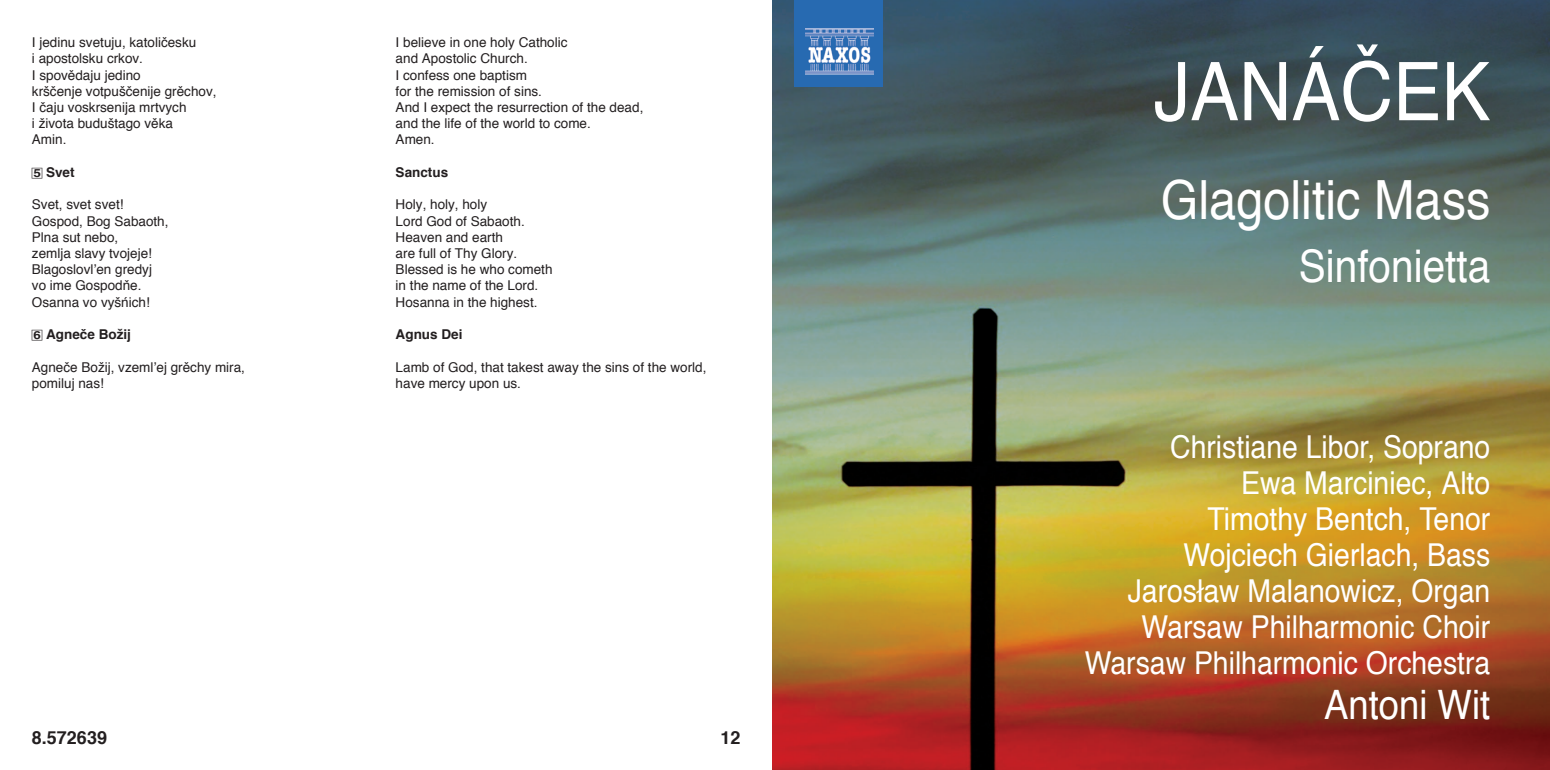
<style>
.page{position:relative;width:1550px;height:770px;background:#fff}
.page>*{position:absolute;margin:0;border:0;box-sizing:border-box;transform-origin:0 0}
.t1{font:81px "Helvetica";color:#fff;scale:.9 1}
.t2{font:54px "Helvetica";color:#fff;scale:.9 1}
.t3{font:45px "Helvetica";color:#fff;scale:.9 1}
.t4{font:40.5px "Helvetica";color:#fff;scale:.9 1}
.t5{font:31.5px/36px "Helvetica";color:#fff;text-align:right;scale:.9 1}
.t6{font:700 18px "Helvetica";color:#231f20}
.t7{font:13.5px/16.2px "Helvetica";color:#231f20}
.t8{font:700 13.5px "Helvetica";color:#231f20}
.s1{font-family:"Numberbox";font-weight:400;font-size:11.25px}
</style>
<div class="page">
<img style="left:772px;top:0;width:777px;height:769px">
<div style="left:794px;top:0;width:88px;height:87px;background:#276ab1"></div>
<img style="left:806px;top:28px;width:67px;height:46px">
<svg style="left:1543px;top:764px;width:7px;height:6px"></svg>
<p class="t7" style="left:32px;top:35px;width:186px">I jedinu svetuju, katoli#esku<br>i apostolsku crkov.<br>I spov$daju jedino<br>krš#enje votpuš#enije gr$chov,<br>I #aju voskrsenija mrtvych<br>i života buduštago v$ka<br>Amin.</p>
<p class="t8" style="left:32px;top:166px;width:44px"><span class="s1">5</span> Svet</p>
<p class="t7" style="left:32px;top:197px;width:138px">Svet, svet svet!<br>Gospod, Bog Sabaoth,<br>Plna sut nebo,<br>zemlja slavy tvojeje!<br>Blagoslovl%en gredyj vo ime Gospod&amp;e.<br>Osanna vo vyš'ich!</p>
<p class="t8" style="left:32px;top:328px;width:100px"><span class="s1">6</span> Agne!e Božij</p>
<p class="t7" style="left:32px;top:359px;width:215px">Agne#e Božij, vzeml%ej gr$chy mira, pomiluj nas!</p>
<p class="t7" style="left:395px;top:35px;width:249px">I believe in one holy Catholic<br>and Apostolic Church.<br>I confess one baptism<br>for the remission of sins.<br>And I expect the resurrection of the dead, and the life of the world to come.<br>Amen.</p>
<p class="t8" style="left:395px;top:166px;width:54px">Sanctus</p>
<p class="t7" style="left:395px;top:197px;width:158px">Holy, holy, holy<br>Lord God of Sabaoth.<br>Heaven and earth<br>are full of Thy Glory.<br>Blessed is he who cometh in the name of the Lord.<br>Hosanna in the highest.</p>
<p class="t8" style="left:395px;top:328px;width:68px">Agnus Dei</p>
<p class="t7" style="left:395px;top:359px;width:312px">Lamb of God, that takest away the sins of the world, have mercy upon us.</p>
<h3 class="t6" style="left:32px;top:729px;width:77px">8.572639</h3>
<h3 class="t6" style="left:720px;top:729px;width:22px">12</h3>
<h1 class="t1" style="left:1153px;top:58px;width:375px">JANÁ!EK</h1>
<h2 class="t2" style="left:1160px;top:178px;width:368px">Glagolitic Mass</h2>
<h3 class="t3" style="left:1298px;top:247px;width:214px">Sinfonietta</h3>
<h3 class="t5" style="left:1084px;top:431px;width:452px">Christiane Libor, Soprano<br>Ewa Marciniec, Alto<br>Timothy Bentch, Tenor<br>Wojciech Gierlach, Bass<br>Jaros"aw Malanowicz, Organ<br>Warsaw Philharmonic Choir<br>Warsaw Philharmonic Orchestra</h3>
<h3 class="t4" style="left:1323px;top:687px;width:186px">Antoni Wit</h3>
</div>
